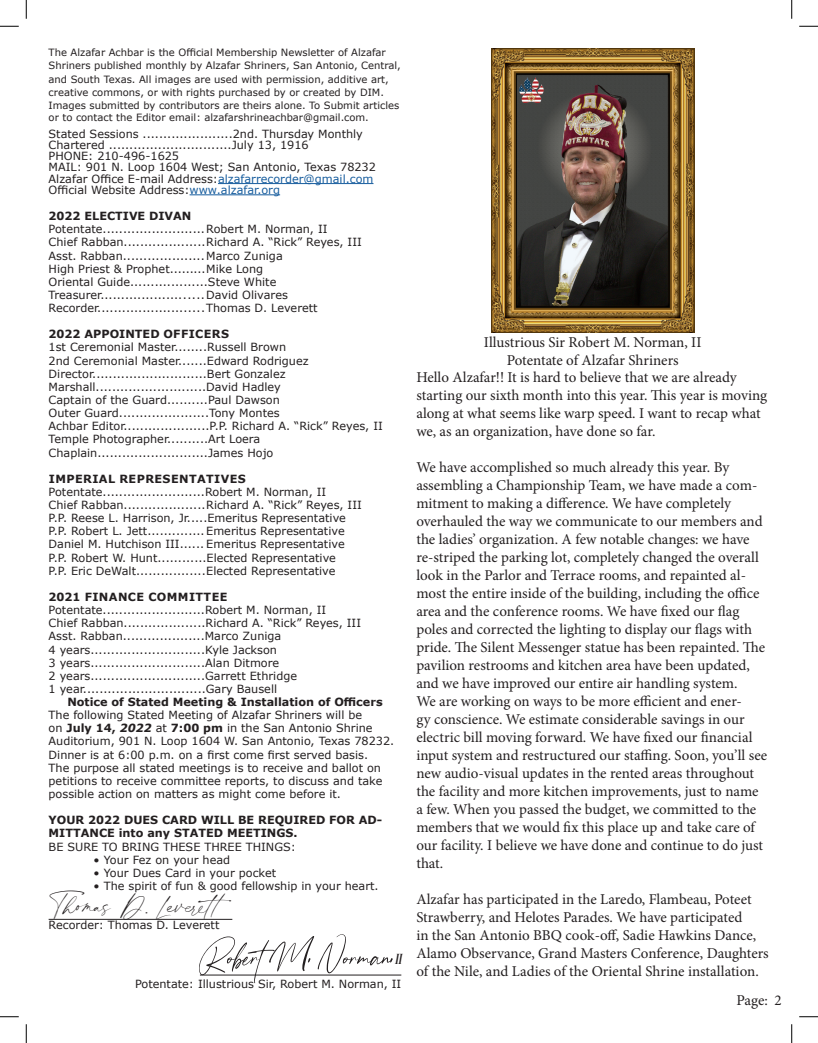
<style>
.page{position:relative;width:818px;height:1043px;background:#fff}
.page>*{position:absolute;margin:0;border:0;box-sizing:border-box;transform-origin:0 0}
.t1{font:52.5px "Anamortee";color:#231f20}
.t2{font:25px "Blackstone";color:#231f20}
.t3{font:15px/18px "Minion Pro";letter-spacing:-.005em;color:#231f20}
.t4{font:italic 15px "Desire Pro";color:#231f20}
.t5{font:11.25px/13.1px "Verdana";color:#231f20}
.t6{font:700 11.25px/13.1px "Verdana";color:#231f20}
.t7{font:700 11.25px "Verdana";letter-spacing:.035em;color:#231f20}
.t8{font:10px/13px "Verdana";color:#231f20}
.s1{color:#175d9e}
.s2{font-weight:700}
.s3{font-weight:700;font-style:italic}
</style>
<div class="page">
<hr style="left:218px;top:183px;width:155px;height:1px;background:#175d9e">
<hr style="left:189px;top:194px;width:91px;height:1px;background:#175d9e">
<hr style="left:49px;top:919px;width:183px;height:1px;background:#231f20">
<hr style="left:200px;top:974px;width:201px;height:1px;background:#231f20">
<img style="left:491px;top:49px;width:203px;height:283px">
<svg style="left:0;top:25px;width:19px;height:2px"></svg>
<svg style="left:799px;top:25px;width:19px;height:2px"></svg>
<svg style="left:0;top:1016px;width:19px;height:1px"></svg>
<svg style="left:799px;top:1016px;width:19px;height:1px"></svg>
<svg style="left:25px;top:0;width:2px;height:19px"></svg>
<svg style="left:25px;top:1024px;width:2px;height:18px"></svg>
<svg style="left:791px;top:0;width:1px;height:19px"></svg>
<svg style="left:791px;top:1024px;width:1px;height:18px"></svg>
<p class="t8" style="left:49px;top:46px;width:354px">The Alzafar Achbar is the Official Membership Newsletter of Alzafar Shriners published monthly by Alzafar Shriners, San Antonio, Central, and South Texas. All images are used with permission, additive art, creative commons, or with rights purchased by or created by DIM.<br>Images submitted by contributors are theirs alone. To Submit articles or to contact the Editor email: alzafarshrineachbar@gmail.com.</p>
<p class="t5" style="left:49px;top:128px;width:329px;line-height:11.2px">Stated Sessions ......................2nd. Thursday Monthly Chartered ..............................July 13, 1916<br>PHONE: 210-496-1625<br>MAIL: 901 N. Loop 1604 West; San Antonio, Texas 78232<br>Alzafar Office E-mail Address:<span class="s1">alzafarrecorder@gmail.com </span>Official Website Address:<span class="s1">www.alzafar.org</span></p>
<p class="t6" style="left:49px;top:209px;width:144px">2022 ELECTIVE DIVAN</p>
<p class="t5" style="left:49px;top:222px;width:314px">Potentate.........................Robert M. Norman, II<br>Chief Rabban....................Richard A. “Rick” Reyes, III Asst. Rabban....................Marco Zuniga<br>High Priest &amp; Prophet.........Mike Long<br>Oriental Guide...................Steve White Treasurer.........................David Olivares Recorder..........................Thomas D. Leverett</p>
<p class="t6" style="left:49px;top:327px;width:182px">2022 APPOINTED OFFICERS</p>
<p class="t5" style="left:49px;top:340px;width:335px">1st Ceremonial Master........Russell Brown<br>2nd Ceremonial Master.......Edward Rodriguez Director............................Bert Gonzalez Marshall...........................David Hadley<br>Captain of the Guard..........Paul Dawson<br>Outer Guard......................Tony Montes<br>Achbar Editor.....................P.P. Richard A. “Rick” Reyes, II Temple Photographer..........Art Loera Chaplain...........................James Hojo</p>
<p class="t7" style="left:49px;top:470px;width:198px">IMPERIAL REPRESENTATIVES</p>
<p class="t5" style="left:49px;top:485px;width:314px">Potentate.........................Robert M. Norman, II<br>Chief Rabban....................Richard A. “Rick” Reyes, III P.P. Reese L. Harrison, Jr.....Emeritus Representative P.P. Robert L. Jett..............Emeritus Representative Daniel M. Hutchison III...... Emeritus Representative P.P. Robert W. Hunt............Elected Representative<br>P.P. Eric DeWalt.................Elected Representative</p>
<p class="t7" style="left:49px;top:589px;width:180px">2021 FINANCE COMMITTEE</p>
<p class="t5" style="left:49px;top:603px;width:314px">Potentate.........................Robert M. Norman, II<br>Chief Rabban....................Richard A. “Rick” Reyes, III Asst. Rabban....................Marco Zuniga<br>4 years............................Kyle Jackson<br>3 years............................Alan Ditmore<br>2 years............................Garrett Ethridge<br>1 year..............................Gary Bausell</p>
<p class="t6" style="left:67px;top:695px;width:317px">Notice of Stated Meeting &amp; Installation of Officers</p>
<p class="t5" style="left:49px;top:708px;width:347px">The following Stated Meeting of Alzafar Shriners will be<br>on <span class="s2">July 14,</span> <span class="s3">2022</span> at <span class="s2">7:00 pm</span> in the San Antonio Shrine Auditorium, 901 N. Loop 1604 W. San Antonio, Texas 78232.<br>Dinner is at 6:00 p.m. on a first come first served basis.<br>The purpose all stated meetings is to receive and ballot on petitions to receive committee reports, to discuss and take possible action on matters as might come before it.</p>
<p class="t6" style="left:49px;top:813px;width:335px">YOUR 2022 DUES CARD WILL BE REQUIRED FOR AD-<br>MITTANCE into any STATED MEETINGS.</p>
<p class="t5" style="left:49px;top:839px;width:249px">BE SURE TO BRING THESE THREE THINGS:</p>
<p class="t5" style="left:94px;top:852px;width:138px">• Your Fez on your head</p>
<p class="t5" style="left:94px;top:866px;width:184px">• Your Dues Card in your pocket</p>
<p class="t5" style="left:94px;top:879px;width:286px">• The spirit of fun &amp; good fellowship in your heart.</p>
<h2 class="t2" style="left:49px;top:892px;width:194px">Thomas D. Leverett</h2>
<p class="t5" style="left:49px;top:918px;width:172px">Recorder: Thomas D. Leverett</p>
<h1 class="t1" style="left:199px;top:919px;width:194px">Robert M. Norman,</h1>
<h3 class="t4" style="left:395px;top:949px;width:14px">II</h3>
<p class="t5" style="left:135px;top:977px;width:268px">Potentate: Illustrious Sir, Robert M. Norman, II</p>
<h3 class="t3" style="left:484px;top:333px;width:219px">Illustrious Sir Robert M. Norman, II</h3>
<h3 class="t3" style="left:506px;top:351px;width:173px">Potentate of Alzafar Shriners</h3>
<h3 class="t3" style="left:416px;top:368px;width:322px">Hello Alzafar!! It is hard to believe that we are already</h3>
<h3 class="t3" style="left:416px;top:386px;width:352px">starting our sixth month into this year. This year is moving</h3>
<h3 class="t3" style="left:416px;top:404px;width:346px">along at what seems like warp speed. I want to recap what</h3>
<h3 class="t3" style="left:416px;top:422px;width:240px">we, as an organization, have done so far.</h3>
<p class="t3" style="left:416px;top:458px;width:352px">We have accomplished so much already this year. By assembling a Championship Team, we have made a com&shy;mitment to making a difference. We have completely overhauled the way we communicate to our members and the ladies’ organization. A few notable changes: we have re-striped the parking lot, completely changed the overall look in the Parlor and Terrace rooms, and repainted al&shy;most the entire inside of the building, including the office area and the conference rooms. We have fixed our flag poles and corrected the lighting to display our flags with pride. The Silent Messenger statue has been repainted. The pavilion restrooms and kitchen area have been updated, and we have improved our entire air handling system.<br>We are working on ways to be more efficient and ener-<br>gy conscience. We estimate considerable savings in our electric bill moving forward. We have fixed our financial input system and restructured our staffing. Soon, you’ll see new audio-visual updates in the rented areas throughout the facility and more kitchen improvements, just to name a few. When you passed the budget, we committed to the members that we would fix this place up and take care of our facility. I believe we have done and continue to do just that.</p>
<p class="t3" style="left:416px;top:890px;width:354px">Alzafar has participated in the Laredo, Flambeau, Poteet Strawberry, and Helotes Parades. We have participated<br>in the San Antonio BBQ cook-off, Sadie Hawkins Dance, Alamo Observance, Grand Masters Conference, Daughters of the Nile, and Ladies of the Oriental Shrine installation.</p>
<h3 class="t3" style="left:736px;top:991px;width:47px">Page: 2</h3>
</div>
